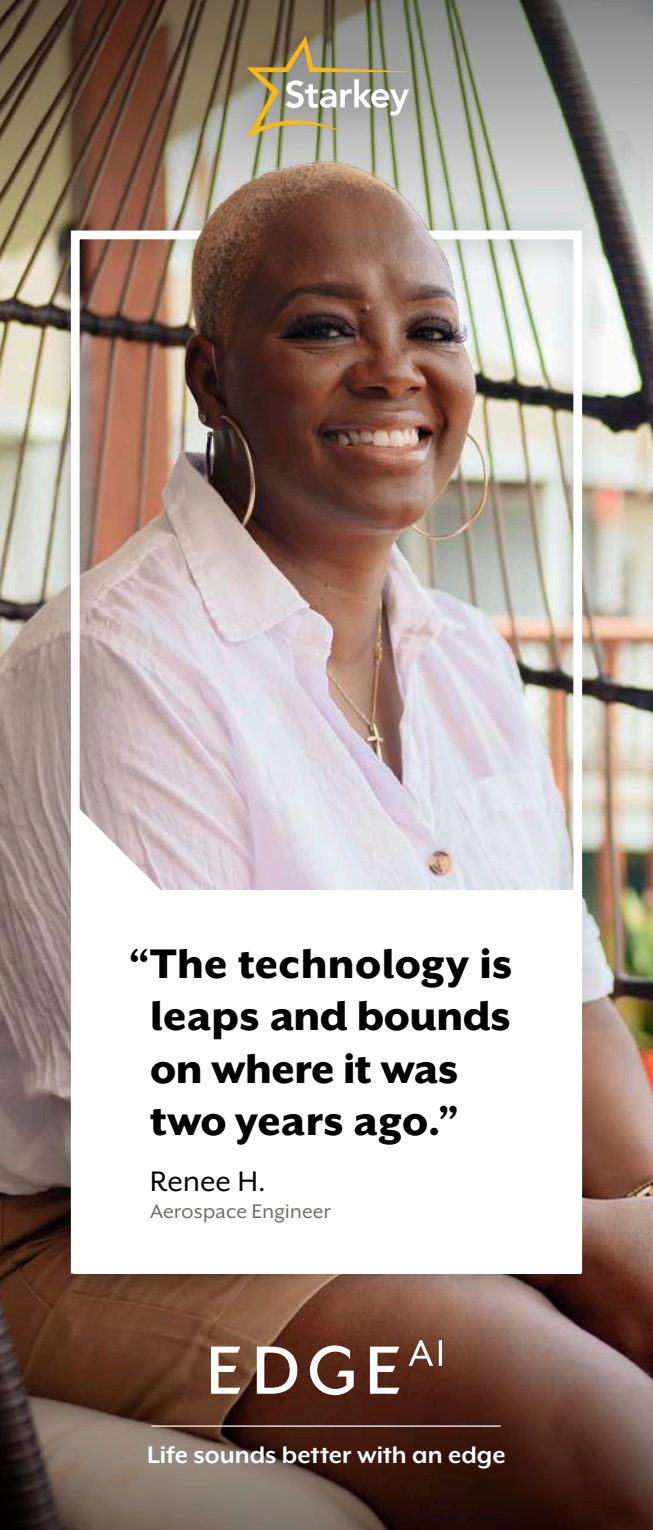
<style>
.page{position:relative;width:653px;height:1530px;background:#fff}
.page>*{position:absolute;margin:0;border:0;box-sizing:border-box;transform-origin:0 0}
.t1{font:800 47.5px/52.5px "Mr Eaves XL San OT";color:#000}
.t2{font:32.5px "Mr Eaves XL San OT";color:#000}
.t3{font:700 27.5px "Mr Eaves XL Mod OT";color:#fff}
.t4{font:22.5px "Mr Eaves XL San OT";letter-spacing:.01em;color:#716c6b}
</style>
<div class="page">
<img style="left:0;top:301px;width:652px;height:972px">
<img style="left:0;top:0;width:652px;height:301px">
<div style="left:45px;top:205px;width:562px;height:1094px;background:#231f20;opacity:.25"></div>
<div style="left:71px;top:231px;width:511px;height:1042px;border:9px solid #fff"></div>
<svg style="left:0;top:1273px;width:652px;height:257px;background:#614236"></svg>
<svg style="left:257px;top:1347px;width:40px;height:47px"></svg>
<svg style="left:370px;top:1347px;width:29px;height:47px"></svg>
<svg style="left:310px;top:1345px;width:43px;height:50px"></svg>
<svg style="left:211px;top:1347px;width:29px;height:47px"></svg>
<svg style="left:438px;top:1340px;width:4px;height:26px"></svg>
<svg style="left:408px;top:1340px;width:25px;height:26px"></svg>
<hr style="left:151px;top:1425px;width:349px;height:2px;background:#fff">
<div style="left:220px;top:10px;width:216px;height:155px;background:#000;opacity:.3"></div>
<svg style="left:246px;top:36px;width:163px;height:80px;background:#a09a83"></svg>
<div style="left:72px;top:890px;width:508px;height:383px;background:#fff"></div>
<svg style="left:72px;top:802px;width:92px;height:88px"></svg>
<img style="left:139px;top:116px;width:385px;height:322px">
<p class="t1" style="left:150px;top:937px;width:363px;text-indent:-21px">“The technology is leaps and bounds on where it was two years ago.”</p>
<p class="t2" style="left:150px;top:1165px;width:117px">Renee H.</p>
<p class="t4" style="left:150px;top:1200px;width:182px">Aerospace Engineer</p>
<p class="t3" style="left:147px;top:1441px;width:360px">Life sounds better with an edge</p>
</div>
